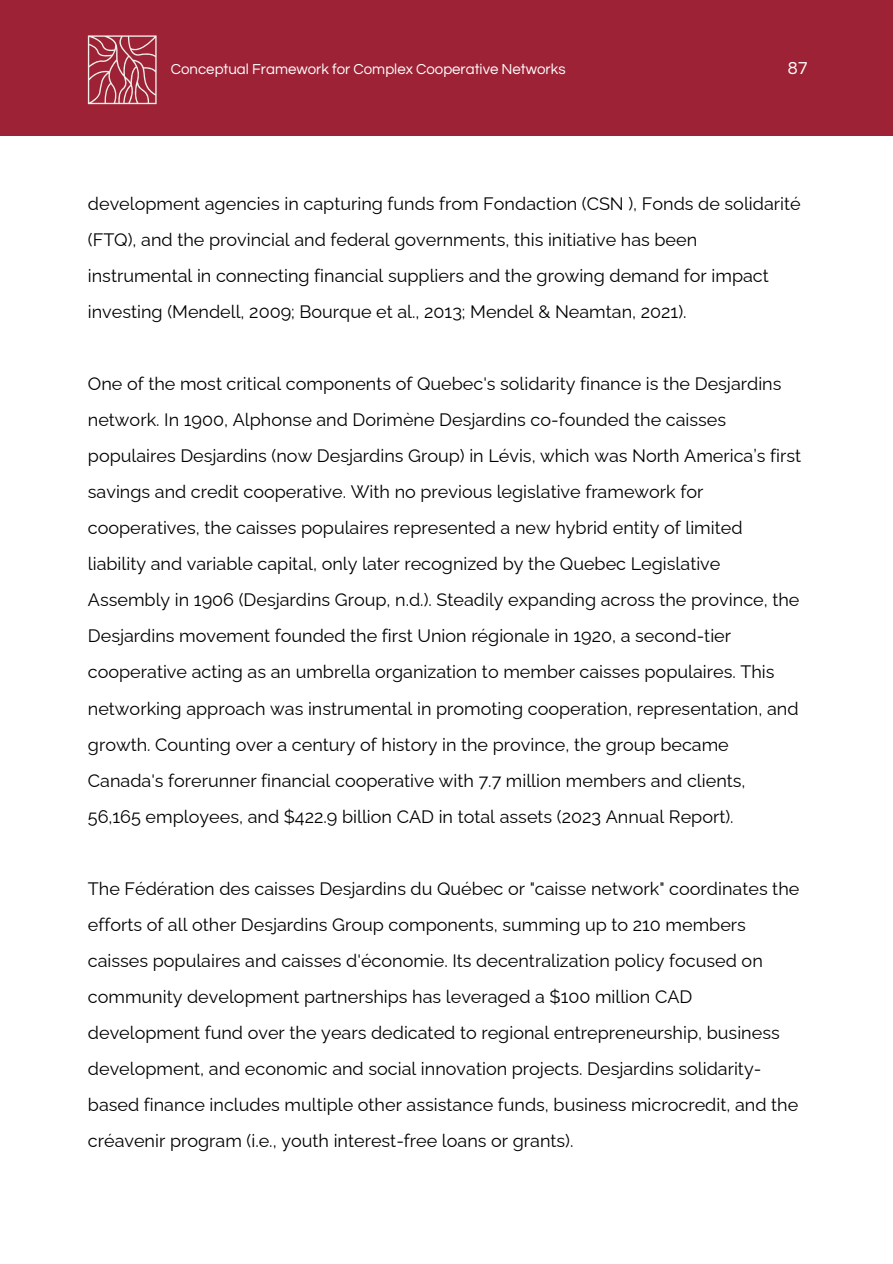
<style>
.page{position:relative;width:893px;height:1264px;background:#fff}
.page>*{position:absolute;margin:0;border:0;box-sizing:border-box;transform-origin:0 0}
.t1{font:18px/36px "Raleway";color:#000}
.t2{font:18px "Questrial";color:#fefefe}
.t3{font:15px "Questrial";color:#fefefe}
</style>
<div class="page">
<div style="left:0;top:0;width:892px;height:136px;background:#9d2235"></div>
<svg style="left:88px;top:35px;width:68px;height:69px"></svg>
<p class="t3" style="left:171px;top:62px;width:396px">Conceptual Framework for Complex Cooperative Networks</p>
<p class="t2" style="left:787px;top:60px;width:21px">87</p>
<p class="t1" style="left:88px;top:186px;width:708px">development agencies in capturing funds from Fondaction (CSN ), Fonds de solidarité (FTQ), and the provincial and federal governments, this initiative has been instrumental in connecting financial suppliers and the growing demand for impact investing (Mendell, 2009; Bourque et al., 2013; Mendel &amp; Neamtan, 2021).</p>
<h1 class="t1" style="left:88px;top:366px;width:714px">One of the most critical components of Quebec's solidarity finance is the Desjardins network. In 1900, Alphonse and Dorimène Desjardins co-founded the caisses populaires Desjardins (now Desjardins Group) in Lévis, which was North America’s first savings and credit cooperative. With no previous legislative framework for cooperatives, the caisses populaires represented a new hybrid entity of limited liability and variable capital, only later recognized by the Quebec Legislative Assembly in 1906 (Desjardins Group, n.d.). Steadily expanding across the province, the Desjardins movement founded the first Union régionale in 1920, a second-tier cooperative acting as an umbrella organization to member caisses populaires. This networking approach was instrumental in promoting cooperation, representation, and growth. Counting over a century of history in the province, the group became Canada's forerunner financial cooperative with 7.7 million members and clients, 56,165 employees, and $422.9 billion CAD in total assets (2023 Annual Report).</h1>
<h1 class="t1" style="left:88px;top:870px;width:713px">The Fédération des caisses Desjardins du Québec or "caisse network" coordinates the efforts of all other Desjardins Group components, summing up to 210 members caisses populaires and caisses d'économie. Its decentralization policy focused on community development partnerships has leveraged a $100 million CAD development fund over the years dedicated to regional entrepreneurship, business development, and economic and social innovation projects. Desjardins solidarity&shy;based finance includes multiple other assistance funds, business microcredit, and the créavenir program (i.e., youth interest-free loans or grants).</h1>
</div>
